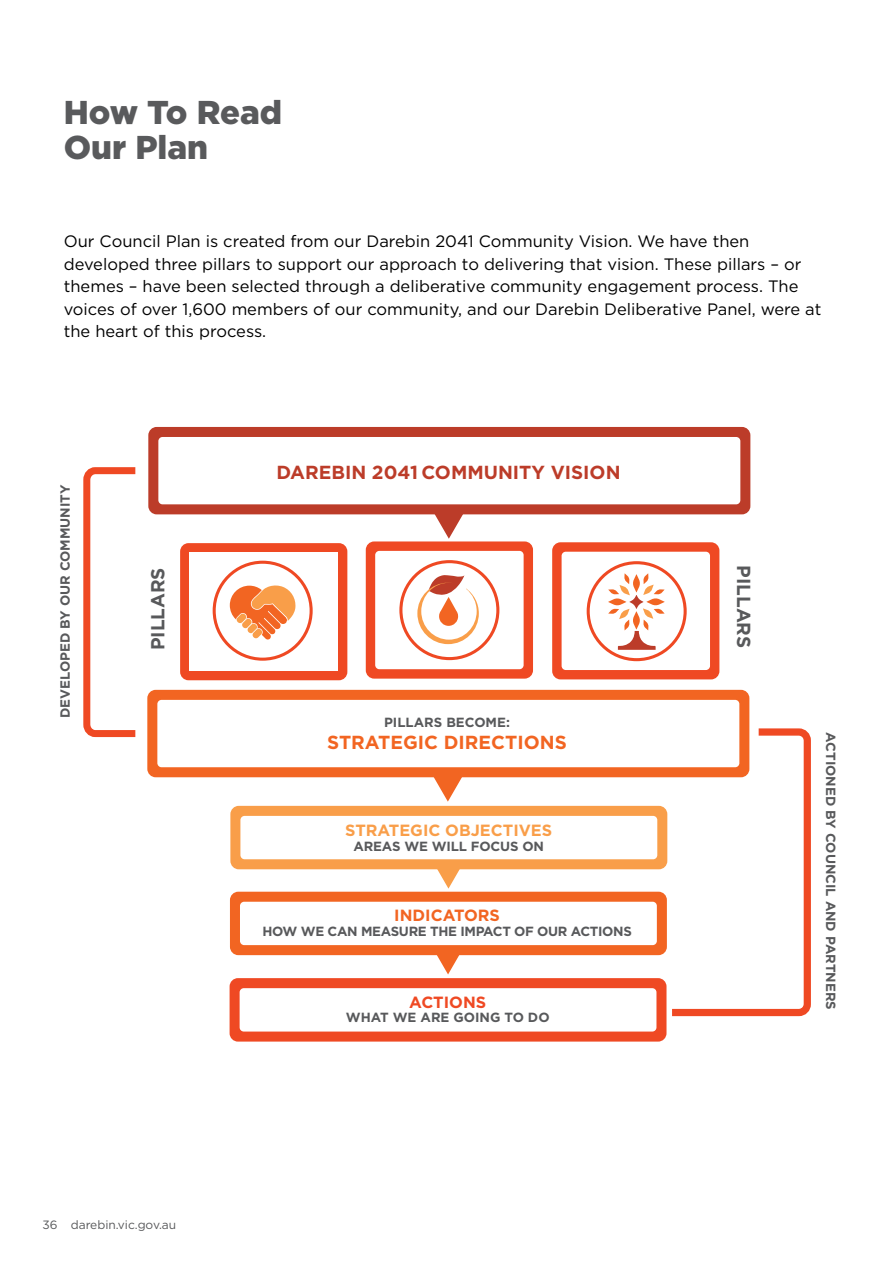
<style>
.page{position:relative;width:893px;height:1263px;background:#fff}
.page>*{position:absolute;margin:0;border:0;box-sizing:border-box;transform-origin:0 0}
.t1{font:900 33px/34.5px "Gotham";color:#595a5c}
.t2{font:700 18.9px "Gotham";color:#bc3c29}
.t3{font:700 18.9px "Gotham";color:#f26522}
.t4{font:700 18.9px "Gotham";color:#58595b}
.t5{font:16.5px/22.5px "Gotham";color:#000}
.t6{font:700 16.2px "Gotham";color:#f99e49}
.t7{font:700 16.2px "Gotham";color:#f26522}
.t8{font:700 16.2px "Gotham";color:#ef4923}
.t9{font:700 13.2px "Gotham";color:#58595b}
.t10{font:700 13.2px "Gotham";letter-spacing:-.025em;color:#58595b}
.t11{font:12px "Gotham";color:#58595b}
</style>
<div class="page">
<div style="left:552px;top:542px;width:167px;height:137px;background:#ef4923;border-radius:8px"></div>
<div style="left:562px;top:552px;width:148px;height:118px;background:#fff;border-radius:4px"></div>
<div style="left:366px;top:541px;width:167px;height:138px;background:#ef4923;border-radius:8px"></div>
<div style="left:375px;top:551px;width:149px;height:118px;background:#fff;border-radius:4px"></div>
<div style="left:180px;top:543px;width:167px;height:137px;background:#ef4923;border-radius:8px"></div>
<div style="left:190px;top:552px;width:148px;height:119px;background:#fff"></div>
<svg style="left:426px;top:514px;width:46px;height:25px"></svg>
<div style="left:148px;top:427px;width:602px;height:87px;background:#bc3c29;border-radius:8px"></div>
<div style="left:158px;top:437px;width:582px;height:67px;background:#fff;border-radius:4px"></div>
<div style="left:213px;top:561px;width:100px;height:100px;border:3px solid #ef4923;border-radius:50%"></div>
<svg style="left:229px;top:585px;width:67px;height:55px"></svg>
<div style="left:399px;top:560px;width:100px;height:100px;border:3px solid #ef4923;border-radius:50%"></div>
<svg style="left:417px;top:575px;width:62px;height:69px"></svg>
<div style="left:587px;top:561px;width:100px;height:100px;border:3px solid #ef4923;border-radius:50%"></div>
<svg style="left:608px;top:573px;width:57px;height:77px"></svg>
<svg style="left:425px;top:777px;width:46px;height:25px"></svg>
<div style="left:147px;top:690px;width:602px;height:87px;background:#f26522;border-radius:8px"></div>
<div style="left:157px;top:700px;width:582px;height:67px;background:#fff;border-radius:4px"></div>
<svg style="left:431px;top:869px;width:35px;height:20px"></svg>
<div style="left:230px;top:806px;width:437px;height:63px;background:#f99e49;border-radius:8px"></div>
<div style="left:240px;top:816px;width:417px;height:43px;background:#fff;border-radius:4px"></div>
<svg style="left:431px;top:955px;width:34px;height:19px"></svg>
<div style="left:230px;top:892px;width:437px;height:63px;background:#f26522;border-radius:8px"></div>
<div style="left:240px;top:902px;width:417px;height:43px;background:#fff;border-radius:4px"></div>
<div style="left:230px;top:978px;width:436px;height:63px;background:#ef4923;border-radius:8px"></div>
<div style="left:240px;top:988px;width:416px;height:43px;background:#fff;border-radius:4px"></div>
<svg style="left:83px;top:467px;width:53px;height:271px"></svg>
<svg style="left:668px;top:725px;width:143px;height:292px"></svg>
<h1 class="t1" style="left:64px;top:95px;width:220px">How To Read<br>Our Plan</h1>
<p class="t5" style="left:64px;top:230px;width:759px">Our Council Plan is created from our Darebin 2041 Community Vision. We have then developed three pillars to support our approach to delivering that vision. These pillars – or themes – have been selected through a deliberative community engagement process. The voices of over 1,600 members of our community, and our Darebin Deliberative Panel, were at the heart of this process.</p>
<p class="t9" style="left:57px;top:718px;width:235px;rotate:-90deg">DEVELOPED BY OUR COMMUNITY</p>
<p class="t2" style="left:276px;top:460px;width:346px">DAREBIN 2041 COMMUNITY VISION</p>
<p class="t4" style="left:145px;top:650px;width:84px;rotate:-90deg">PILLARS</p>
<p class="t4" style="left:756px;top:565px;width:84px;rotate:90deg">PILLARS</p>
<p class="t9" style="left:384px;top:714px;width:127px">PILLARS BECOME:</p>
<p class="t3" style="left:327px;top:729px;width:241px">STRATEGIC DIRECTIONS</p>
<p class="t6" style="left:345px;top:819px;width:209px">STRATEGIC OBJECTIVES</p>
<p class="t9" style="left:353px;top:837px;width:192px">AREAS WE WILL FOCUS ON</p>
<p class="t7" style="left:394px;top:905px;width:107px">INDICATORS</p>
<p class="t10" style="left:262px;top:923px;width:371px">HOW WE CAN MEASURE THE IMPACT OF OUR ACTIONS</p>
<p class="t8" style="left:409px;top:991px;width:79px">ACTIONS</p>
<p class="t9" style="left:346px;top:1009px;width:205px">WHAT WE ARE GOING TO DO</p>
<p class="t9" style="left:839px;top:732px;width:279px;rotate:90deg">ACTIONED BY COUNCIL AND PARTNERS</p>
<p class="t11" style="left:43px;top:1217px;width:135px">36 darebin.vic.gov.au</p>
</div>
